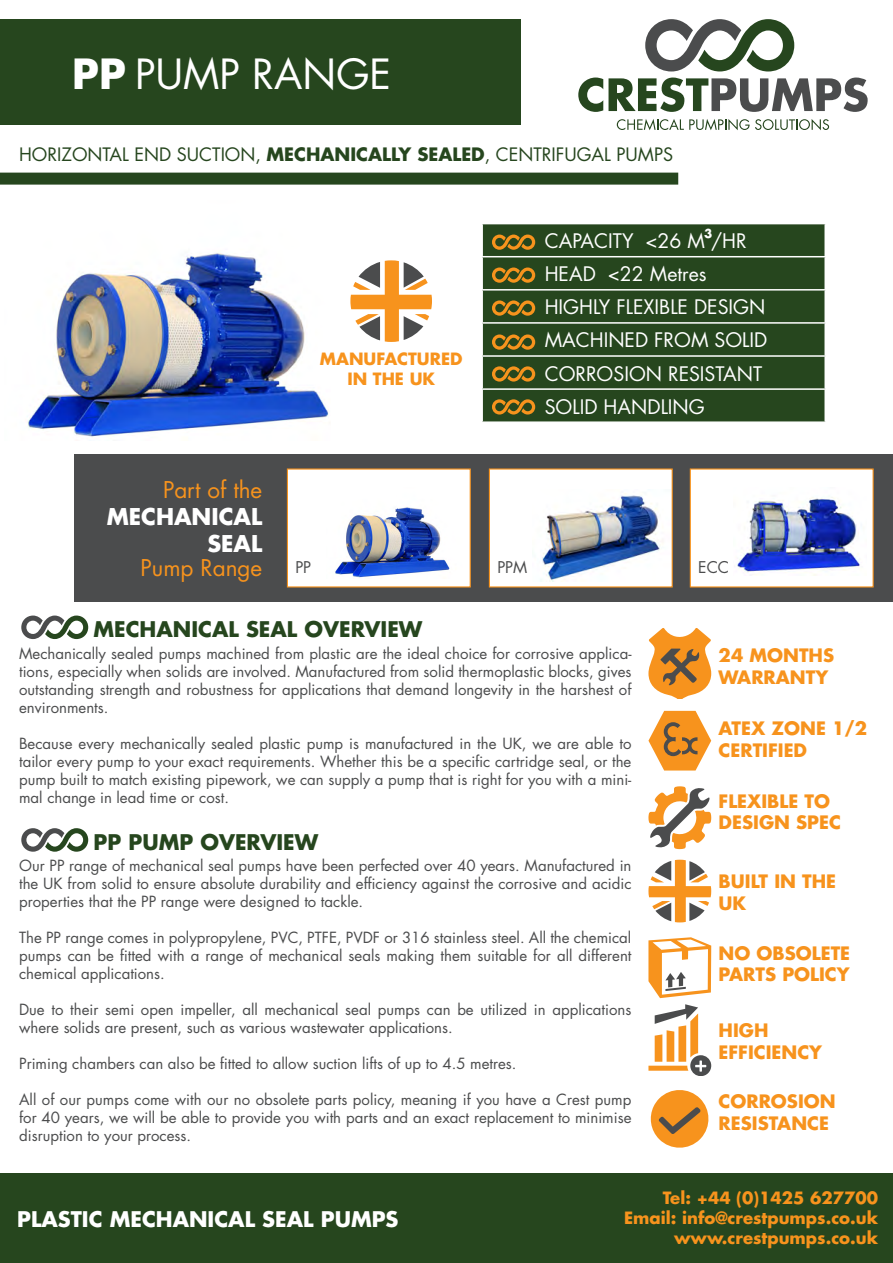
<style>
.page{position:relative;width:893px;height:1263px;background:#fff}
.page>*{position:absolute;margin:0;border:0;box-sizing:border-box;transform-origin:0 0}
.t1{font:40.5px "Futura Std";color:#fff}
.t2{font:22.5px "Futura Std";color:#f7931d}
.t3{font:700 22.5px/27px "Futura Std";color:#fff;text-align:right}
.t4{font:700 21px "Futura Std";color:#26461e}
.t5{font:700 21px "Futura Std";color:#fff}
.t6{font:19.5px/33.2px "Futura Std";color:#fff}
.t7{font:700 18px/21.6px "Futura Std";color:#f7931d}
.t8{font:18px "Futura Std";color:#26461e}
.t9{font:700 16.5px/19.8px "Futura Std";color:#f7931d;text-align:right}
.t10{font:15.75px "Futura Std";color:#4b4c4d}
.t11{font:15px/18px "Futura Std";color:#4b4c4d;text-align:justify}
.t12{font:700 12px "Futura Std";color:#fff}
.s1{font-weight:700}
</style>
<div class="page">
<svg style="left:578px;top:78px;width:290px;height:34px"></svg>
<svg style="left:617px;top:119px;width:212px;height:11px"></svg>
<svg style="left:645px;top:19px;width:149px;height:53px"></svg>
<div style="left:0;top:19px;width:521px;height:105px;background:#26461e"></div>
<div style="left:0;top:173px;width:678px;height:12px;background:#26461e"></div>
<svg style="left:648px;top:628px;width:63px;height:71px"></svg>
<svg style="left:648px;top:711px;width:63px;height:59px"></svg>
<svg style="left:648px;top:860px;width:63px;height:62px"></svg>
<svg style="left:648px;top:937px;width:63px;height:61px"></svg>
<svg style="left:648px;top:1004px;width:63px;height:71px"></svg>
<svg style="left:21px;top:615px;width:67px;height:24px"></svg>
<svg style="left:650px;top:1090px;width:59px;height:58px"></svg>
<div style="left:0;top:1174px;width:893px;height:89px;background:#26461e"></div>
<div style="left:74px;top:454px;width:819px;height:148px;background:#4b4c4d"></div>
<div style="left:287px;top:468px;width:184px;height:119px;background:#fff;border:1px solid #f7931d"></div>
<svg style="left:21px;top:828px;width:67px;height:24px"></svg>
<div style="left:483px;top:224px;width:341px;height:197px;background:#26461e"></div>
<hr style="left:481px;top:256px;width:345px;height:1px;background:#fff">
<hr style="left:481px;top:289px;width:345px;height:2px;background:#fff">
<hr style="left:481px;top:322px;width:345px;height:2px;background:#fff">
<hr style="left:481px;top:355px;width:345px;height:2px;background:#fff">
<hr style="left:481px;top:388px;width:345px;height:2px;background:#fff">
<svg style="left:492px;top:267px;width:43px;height:16px"></svg>
<svg style="left:492px;top:235px;width:43px;height:15px"></svg>
<svg style="left:492px;top:334px;width:43px;height:16px"></svg>
<svg style="left:492px;top:300px;width:43px;height:16px"></svg>
<svg style="left:492px;top:366px;width:43px;height:16px"></svg>
<svg style="left:492px;top:399px;width:43px;height:15px"></svg>
<div style="left:489px;top:469px;width:183px;height:118px;background:#fff"></div>
<div style="left:489px;top:468px;width:184px;height:119px;border:1px solid #f7931d"></div>
<svg style="left:648px;top:786px;width:63px;height:63px"></svg>
<div style="left:690px;top:469px;width:183px;height:118px;background:#fff"></div>
<div style="left:690px;top:468px;width:184px;height:119px;border:1px solid #f7931d"></div>
<img style="left:27px;top:253px;width:302px;height:184px">
<svg style="left:350px;top:260px;width:82px;height:82px"></svg>
<img style="left:335px;top:507px;width:115px;height:71px">
<img style="left:542px;top:493px;width:118px;height:88px">
<img style="left:737px;top:497px;width:123px;height:78px">
<h1 class="t1" style="left:72px;top:48px;width:320px"><span class="s1">PP</span> PUMP RANGE</h1>
<p class="t8" style="left:19px;top:142px;width:655px">HORIZONTAL END SUCTION, <span class="s1">MECHANICALLY SEALED</span>, CENTRIFUGAL PUMPS</p>
<p class="t9" style="left:320px;top:349px;width:144px;text-align:center">MANUFACTURED<br>IN THE UK</p>
<h2 class="t2" style="left:163px;top:475px;width:101px">Part of the</h2>
<h2 class="t3" style="left:107px;top:503px;width:157px">MECHANICAL<br>SEAL</h2>
<h2 class="t2" style="left:141px;top:553px;width:123px">Pump Range</h2>
<p class="t10" style="left:295px;top:557px;width:17px">PP</p>
<p class="t12" style="left:704px;top:226px;width:10px">3</p>
<h3 class="t6" style="left:545px;top:225px;width:224px">CAPACITY &lt;26 M /HR<br>HEAD &lt;22 Metres<br>HIGHLY FLEXIBLE DESIGN<br>MACHINED FROM SOLID<br>CORROSION RESISTANT<br>SOLID HANDLING</h3>
<p class="t10" style="left:497px;top:557px;width:31px">PPM</p>
<p class="t10" style="left:698px;top:557px;width:32px">ECC</p>
<h3 class="t4" style="left:94px;top:615px;width:330px">MECHANICAL SEAL OVERVIEW</h3>
<p class="t11" style="left:19px;top:644px;width:614px">Mechanically sealed pumps machined from plastic are the ideal choice for corrosive applica&shy;tions, especially when solids are involved. Manufactured from solid thermoplastic blocks, gives outstanding strength and robustness for applications that demand longevity in the harshest of environments.</p>
<p class="t11" style="left:19px;top:734px;width:614px">Because every mechanically sealed plastic pump is manufactured in the UK, we are able to tailor every pump to your exact requirements. Whether this be a specific cartridge seal, or the pump built to match existing pipework, we can supply a pump that is right for you with a mini&shy;mal change in lead time or cost.</p>
<h3 class="t4" style="left:94px;top:828px;width:226px">PP PUMP OVERVIEW</h3>
<p class="t11" style="left:19px;top:857px;width:614px">Our PP range of mechanical seal pumps have been perfected over 40 years. Manufactured in the UK from solid to ensure absolute durability and efficiency against the corrosive and acidic properties that the PP range were designed to tackle.</p>
<p class="t11" style="left:19px;top:929px;width:614px">The PP range comes in polypropylene, PVC, PTFE, PVDF or 316 stainless steel. All the chemical pumps can be fitted with a range of mechanical seals making them suitable for all different chemical applications.</p>
<p class="t11" style="left:19px;top:1001px;width:614px">Due to their semi open impeller, all mechanical seal pumps can be utilized in applications where solids are present, such as various wastewater applications.</p>
<p class="t11" style="left:19px;top:1055px;width:499px">Priming chambers can also be fitted to allow suction lifts of up to 4.5 metres.</p>
<p class="t11" style="left:19px;top:1091px;width:614px">All of our pumps come with our no obsolete parts policy, meaning if you have a Crest pump for 40 years, we will be able to provide you with parts and an exact replacement to minimise disruption to your process.</p>
<p class="t7" style="left:719px;top:644px;width:117px">24 MONTHS<br>WARRANTY</p>
<p class="t7" style="left:719px;top:717px;width:150px">ATEX ZONE 1/2<br>CERTIFIED</p>
<p class="t7" style="left:719px;top:790px;width:124px">FLEXIBLE TO<br>DESIGN SPEC</p>
<p class="t7" style="left:719px;top:870px;width:119px">BUILT IN THE<br>UK</p>
<p class="t7" style="left:719px;top:942px;width:133px">NO OBSOLETE<br>PARTS POLICY</p>
<p class="t7" style="left:719px;top:1019px;width:105px">HIGH<br>EFFICIENCY</p>
<p class="t7" style="left:719px;top:1091px;width:119px">CORROSION<br>RESISTANCE</p>
<h3 class="t5" style="left:17px;top:1205px;width:383px">PLASTIC MECHANICAL SEAL PUMPS</h3>
<p class="t9" style="left:624px;top:1188px;width:255px">Tel: +44 (0)1425 627700<br>Email: info@crestpumps.co.uk www.crestpumps.co.uk</p>
</div>
